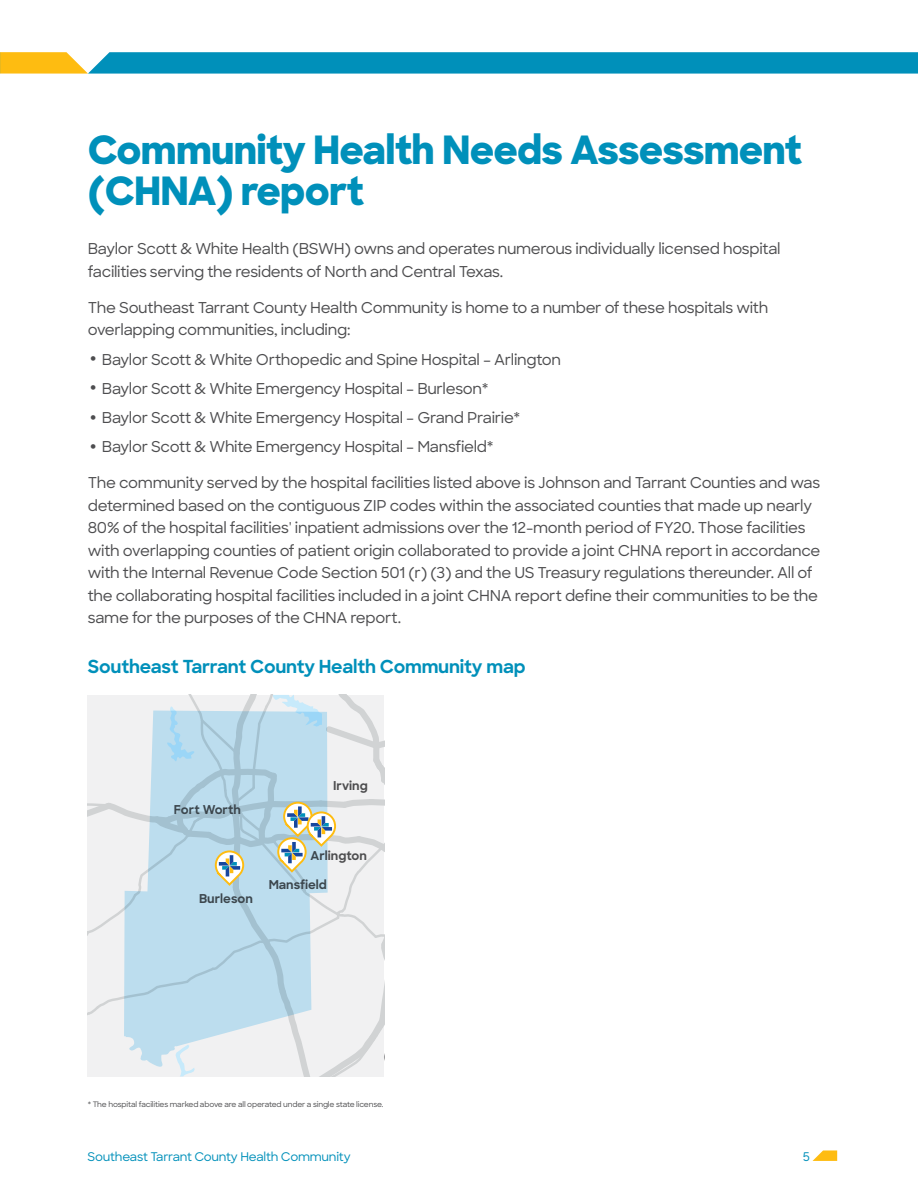
<style>
.page{position:relative;width:918px;height:1188px;background:#fff}
.page>*{position:absolute;margin:0;border:0;box-sizing:border-box;transform-origin:0 0}
.t1{font:800 39px/40.5px "Sharp Sans";letter-spacing:-.02em;color:#0090ba}
.t2{font:700 24.45px "Sharp Sans";color:#4d4d4f}
.t3{font:700 18px "Sharp Sans";letter-spacing:-.01em;color:#0090ba}
.t4{font:500 15px/22.5px "Sharp Sans";letter-spacing:-.02em;color:#4d4d4f}
.t5{font:700 12.3px "Sharp Sans";color:#4d4d4f}
.t6{font:500 12px "Sharp Sans";letter-spacing:-.02em;color:#0090ba}
.t7{font:500 7.5px "Sharp Sans";letter-spacing:-.02em;color:#4d4d4f}
.s1{font-size:30px}
</style>
<div class="page">
<svg style="left:813px;top:1150px;width:24px;height:11px"></svg>
<svg style="left:88px;top:695px;width:296px;height:381px"></svg>
<svg style="left:0;top:52px;width:918px;height:22px"></svg>
<h1 class="t1" style="left:88px;top:128px;width:716px">Community Health Needs Assessment (CHNA) report</h1>
<p class="t4" style="left:88px;top:237px;width:694px">Baylor Scott &amp; White Health (BSWH) owns and operates numerous individually licensed hospital facilities serving the residents of North and Central Texas.</p>
<p class="t4" style="left:88px;top:295px;width:682px">The Southeast Tarrant County Health Community is home to a number of these hospitals with overlapping communities, including:</p>
<p class="t4" style="left:88px;top:347px;width:475px"><span class="s1">•</span> Baylor Scott &amp; White Orthopedic and Spine Hospital – Arlington</p>
<p class="t4" style="left:88px;top:376px;width:402px"><span class="s1">•</span> Baylor Scott &amp; White Emergency Hospital – Burleson*</p>
<p class="t4" style="left:88px;top:406px;width:434px"><span class="s1">•</span> Baylor Scott &amp; White Emergency Hospital – Grand Prairie*</p>
<p class="t4" style="left:88px;top:435px;width:407px"><span class="s1">•</span> Baylor Scott &amp; White Emergency Hospital – Mansfield*</p>
<p class="t4" style="left:88px;top:471px;width:734px">The community served by the hospital facilities listed above is Johnson and Tarrant Counties and was determined based on the contiguous ZIP codes within the associated counties that made up nearly 80% of the hospital facilities' inpatient admissions over the 12-month period of FY20. Those facilities with overlapping counties of patient origin collaborated to provide a joint CHNA report in accordance with the Internal Revenue Code Section 501 (r) (3) and the US Treasury regulations thereunder. All of the collaborating hospital facilities included in a joint CHNA report define their communities to be the same for the purposes of the CHNA report.</p>
<p class="t3" style="left:88px;top:653px;width:439px">Southeast Tarrant County Health Community map</p>
<h2 class="t2" style="left:398px;top:375px;width:100px">Denison</h2>
<h2 class="t2" style="left:166px;top:458px;width:133px">Gainesville</h2>
<p class="t5" style="left:174px;top:801px;width:69px">Fort Worth</p>
<p class="t5" style="left:199px;top:889px;width:55px">Burleson</p>
<p class="t5" style="left:333px;top:776px;width:36px">Irving</p>
<p class="t5" style="left:311px;top:846px;width:58px">Arlington</p>
<p class="t5" style="left:269px;top:875px;width:60px">Mansfield</p>
<p class="t7" style="left:88px;top:1099px;width:297px">* The hospital facilities marked above are all operated under a single state license.</p>
<p class="t6" style="left:88px;top:1147px;width:265px">Southeast Tarrant County Health Community</p>
<p class="t6" style="left:803px;top:1147px;width:9px">5</p>
</div>
